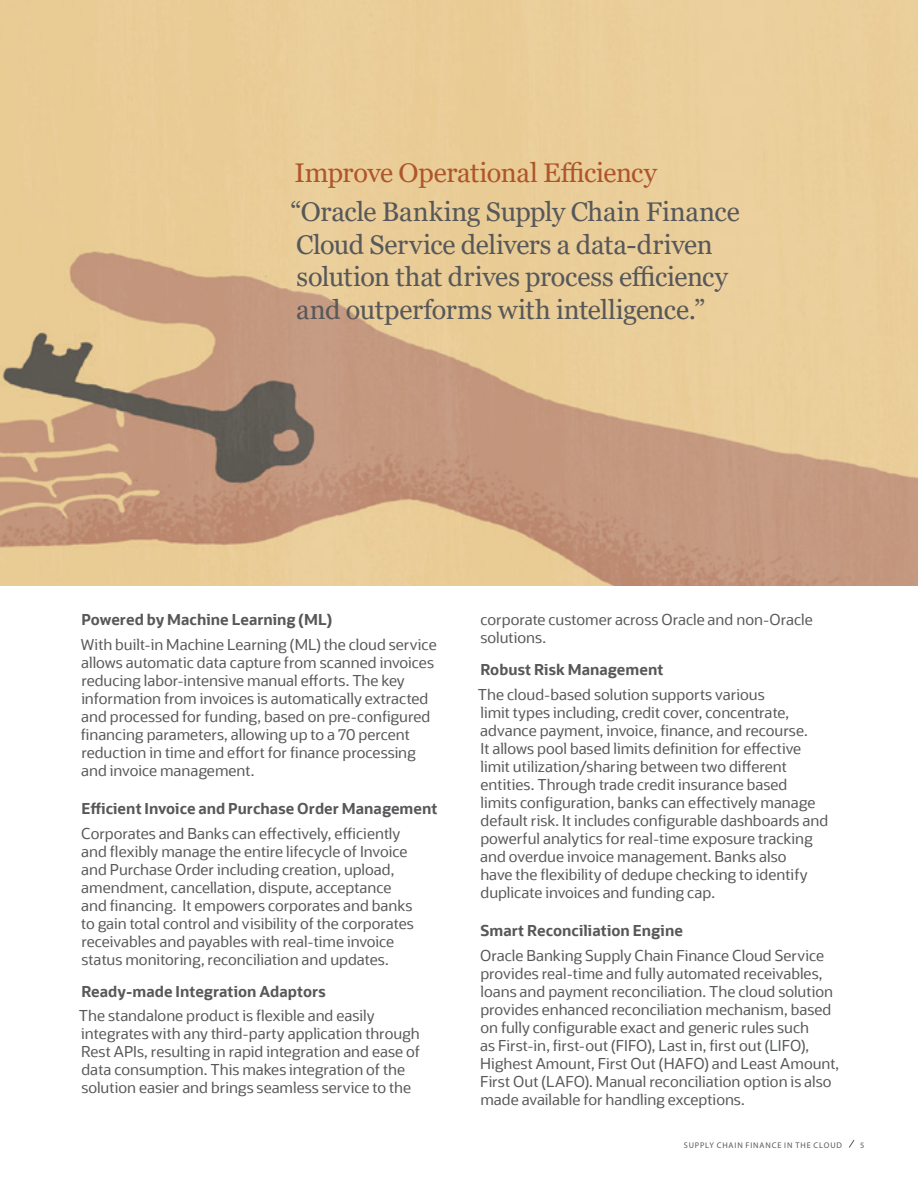
<style>
.page{position:relative;width:918px;height:1188px;background:#fff}
.page>*{position:absolute;margin:0;border:0;box-sizing:border-box;transform-origin:0 0}
.t1{font:27px/32.4px "Georgia";letter-spacing:-.01em;color:#57585a}
.t2{font:27px "Georgia";letter-spacing:-.015em;color:#ae562b}
.t3{font:15px/18px "Oracle Sans";color:#57585a}
.t4{font:700 15px "Oracle Sans";letter-spacing:.005em;color:#57585a}
.t5{font:8.25px "Myriad Pro";letter-spacing:.105em;color:#57585a}
</style>
<div class="page">
<img style="left:0;top:0;width:918px;height:586px">
<svg style="left:849px;top:1140px;width:6px;height:8px"></svg>
<p class="t2" style="left:295px;top:157px;width:364px">Improve Operational Efficiency</p>
<p class="t1" style="left:290px;top:196px;width:451px">“Oracle Banking Supply Chain Finance<br>Cloud Service delivers a data-driven</p>
<p class="t1" style="left:297px;top:261px;width:433px">solution that drives process efficiency</p>
<h2 class="t1" style="left:296px;top:294px;width:410px">and outperforms with intelligence.”</h2>
<h5 class="t4" style="left:81px;top:610px;width:252px">Powered by Machine Learning (ML)</h5>
<p class="t3" style="left:81px;top:636px;width:357px">With built-in Machine Learning (ML) the cloud service</p>
<p class="t3" style="left:81px;top:654px;width:354px">allows automatic data capture from scanned invoices</p>
<p class="t3" style="left:81px;top:672px;width:351px">reducing labor-intensive manual efforts. The key information from invoices is automatically extracted and processed for funding, based on pre-configured financing parameters, allowing up to a 70 percent reduction in time and effort for finance processing and invoice management.</p>
<h5 class="t4" style="left:81px;top:799px;width:358px">Efficient Invoice and Purchase Order Management</h5>
<p class="t3" style="left:81px;top:825px;width:321px">Corporates and Banks can effectively, efficiently</p>
<p class="t3" style="left:81px;top:843px;width:328px">and flexibly manage the entire lifecycle of Invoice</p>
<p class="t3" style="left:81px;top:861px;width:315px">and Purchase Order including creation, upload,</p>
<p class="t3" style="left:81px;top:879px;width:312px">amendment, cancellation, dispute, acceptance</p>
<p class="t3" style="left:81px;top:897px;width:333px">and financing. It empowers corporates and banks</p>
<p class="t3" style="left:81px;top:915px;width:334px">to gain total control and visibility of the corporates</p>
<p class="t3" style="left:81px;top:933px;width:314px">receivables and payables with real-time invoice</p>
<p class="t3" style="left:81px;top:951px;width:309px">status monitoring, reconciliation and updates.</p>
<h5 class="t4" style="left:81px;top:982px;width:246px">Ready-made Integration Adaptors</h5>
<p class="t3" style="left:79px;top:1007px;width:297px">The standalone product is flexible and easily</p>
<p class="t3" style="left:81px;top:1025px;width:340px">integrates with any third-party application through</p>
<p class="t3" style="left:81px;top:1043px;width:340px">Rest APIs, resulting in rapid integration and ease of</p>
<p class="t3" style="left:82px;top:1061px;width:325px">data consumption. This makes integration of the</p>
<p class="t3" style="left:81px;top:1079px;width:331px">solution easier and brings seamless service to the</p>
<p class="t3" style="left:480px;top:611px;width:334px">corporate customer across Oracle and non-Oracle solutions.</p>
<h5 class="t4" style="left:480px;top:660px;width:185px">Robust Risk Management</h5>
<p class="t3" style="left:478px;top:685px;width:352px">The cloud-based solution supports various<br>limit types including, credit cover, concentrate, advance payment, invoice, finance, and recourse.<br>It allows pool based limits definition for effective limit utilization/sharing between two different entities. Through trade credit insurance based<br>limits configuration, banks can effectively manage default risk. It includes configurable dashboards and powerful analytics for real-time exposure tracking and overdue invoice management. Banks also<br>have the flexibility of dedupe checking to identify duplicate invoices and funding cap.</p>
<h5 class="t4" style="left:480px;top:921px;width:204px">Smart Reconciliation Engine</h5>
<p class="t3" style="left:480px;top:946px;width:361px">Oracle Banking Supply Chain Finance Cloud Service provides real-time and fully automated receivables, loans and payment reconciliation. The cloud solution provides enhanced reconciliation mechanism, based on fully configurable exact and generic rules such<br>as First-in, first-out (FIFO), Last in, first out (LIFO), Highest Amount, First Out (HAFO) and Least Amount, First Out (LAFO). Manual reconciliation option is also made available for handling exceptions.</p>
<p class="t5" style="left:684px;top:1140px;width:160px">SUPPLY CHAIN FINANCE IN THE CLOUD</p>
<p class="t5" style="left:860px;top:1140px;width:6px">5</p>
</div>
